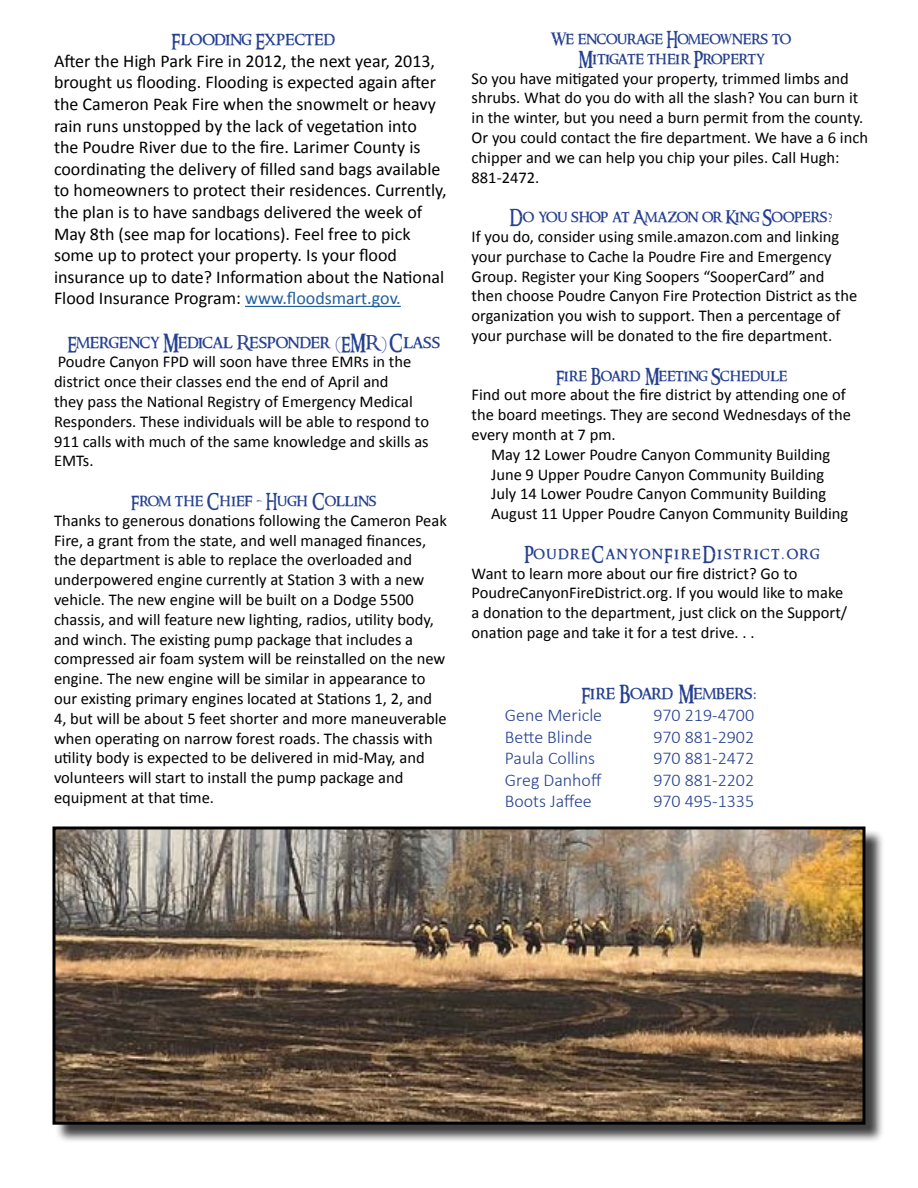
<style>
.page{position:relative;width:918px;height:1188px;background:#fff}
.page>*{position:absolute;margin:0;border:0;box-sizing:border-box;transform-origin:0 0}
.t1{font:18px/21.6px "Calibri";color:#000}
.t2{font:300 18px "Calibri";color:#25408f}
.t3{font:500 18px "Ringbearer";letter-spacing:-.035em;color:#25408f}
.t4{font:16.5px/19.8px "Calibri";color:#000}
.t5{font:500 16.5px/19.8px "Ringbearer";color:#25408f;text-align:center}
.t6{font:500 16.5px "Ringbearer";letter-spacing:-.045em;color:#25408f}
.t7{font:500 16.5px "Ringbearer";letter-spacing:.11em;color:#25408f}
.t8{font:500 16.5px "Ringbearer";letter-spacing:-.025em;color:#25408f}
.s1{color:#215e9e}
</style>
<div class="page">
<hr style="left:245px;top:306px;width:156px;height:1px;background:#215e9e">
<div style="left:54px;top:828px;width:831px;height:315px;background:#000;opacity:.75"></div>
<img style="left:56px;top:830px;width:806px;height:291px">
<div style="left:52px;top:826px;width:814px;height:299px;border:3px solid #000"></div>
<p class="t3" style="left:171px;top:27px;width:166px">Flooding Expected</p>
<p class="t1" style="left:54px;top:50px;width:394px">After the High Park Fire in 2012, the next year, 2013, brought us flooding. Flooding is expected again after the Cameron Peak Fire when the snowmelt or heavy rain runs unstopped by the lack of vegetation into<br>the Poudre River due to the fire. Larimer County is coordinating the delivery of filled sand bags available to homeowners to protect their residences. Currently, the plan is to have sandbags delivered the week of May 8th (see map for locations). Feel free to pick some up to protect your property. Is your flood insurance up to date? Information about the National Flood Insurance Program: <span class="s1">www.floodsmart.gov.</span></p>
<p class="t3" style="left:67px;top:329px;width:375px">Emergency Medical Responder (EMR )Class</p>
<p class="t4" style="left:54px;top:352px;width:377px">Poudre Canyon FPD will soon have three EMRs in the district once their classes end the end of April and<br>they pass the National Registry of Emergency Medical Responders. These individuals will be able to respond to 911 calls with much of the same knowledge and skills as EMTs.</p>
<p class="t5" style="left:131px;top:491px;width:247px">From the Chief - Hugh Collins</p>
<p class="t4" style="left:54px;top:510px;width:394px">Thanks to generous donations following the Cameron Peak Fire, a grant from the state, and well managed finances, the department is able to replace the overloaded and underpowered engine currently at Station 3 with a new vehicle. The new engine will be built on a Dodge 5500 chassis, and will feature new lighting, radios, utility body, and winch. The existing pump package that includes a compressed air foam system will be reinstalled on the new engine. The new engine will be similar in appearance to our existing primary engines located at Stations 1, 2, and 4, but will be about 5 feet shorter and more maneuverable when operating on narrow forest roads. The chassis with utility body is expected to be delivered in mid-May, and volunteers will start to install the pump package and equipment at that time.</p>
<p class="t5" style="left:551px;top:29px;width:242px">We encourage Homeowners to<br>Mitigate their Property</p>
<p class="t4" style="left:472px;top:68px;width:398px">So you have mitigated your property, trimmed limbs and shrubs. What do you do with all the slash? You can burn it in the winter, but you need a burn permit from the county.<br>Or you could contact the fire department. We have a 6 inch chipper and we can help you chip your piles. Call Hugh:<br>881-2472.</p>
<p class="t6" style="left:509px;top:205px;width:326px">Do you shop at Amazon or King Soopers?</p>
<p class="t4" style="left:472px;top:227px;width:387px">If you do, consider using smile.amazon.com and linking your purchase to Cache la Poudre Fire and Emergency Group. Register your King Soopers “SooperCard” and then choose Poudre Canyon Fire Protection District as the organization you wish to support. Then a percentage of your purchase will be donated to the fire department.</p>
<p class="t8" style="left:556px;top:364px;width:233px">Fire Board Meeting Schedule</p>
<p class="t4" style="left:472px;top:385px;width:381px">Find out more about the fire district by attending one of the board meetings. They are second Wednesdays of the every month at 7 pm.</p>
<p class="t4" style="left:491px;top:445px;width:359px">May 12 Lower Poudre Canyon Community Building June 9 Upper Poudre Canyon Community Building July 14 Lower Poudre Canyon Community Building August 11 Upper Poudre Canyon Community Building</p>
<p class="t7" style="left:524px;top:542px;width:297px">PoudreCanyonFireDistrict.org</p>
<p class="t4" style="left:472px;top:563px;width:377px">Want to learn more about our fire district? Go to PoudreCanyonFireDistrict.org. If you would like to make a donation to the department, just click on the Support/ onation page and take it for a test drive. . .</p>
<p class="t3" style="left:581px;top:681px;width:178px">Fire Board Members:</p>
<p class="t2" style="left:505px;top:704px;width:99px">Gene Mericle</p>
<p class="t2" style="left:653px;top:704px;width:102px">970 219-4700</p>
<p class="t2" style="left:505px;top:726px;width:89px">Bette Blinde</p>
<p class="t2" style="left:653px;top:726px;width:102px">970 881-2902</p>
<p class="t2" style="left:505px;top:747px;width:92px">Paula Collins</p>
<p class="t2" style="left:653px;top:747px;width:102px">970 881-2472</p>
<p class="t2" style="left:505px;top:769px;width:98px">Greg Danhoff</p>
<p class="t2" style="left:653px;top:769px;width:102px">970 881-2202</p>
<p class="t2" style="left:505px;top:790px;width:88px">Boots Jaffee</p>
<p class="t2" style="left:653px;top:790px;width:102px">970 495-1335</p>
</div>
